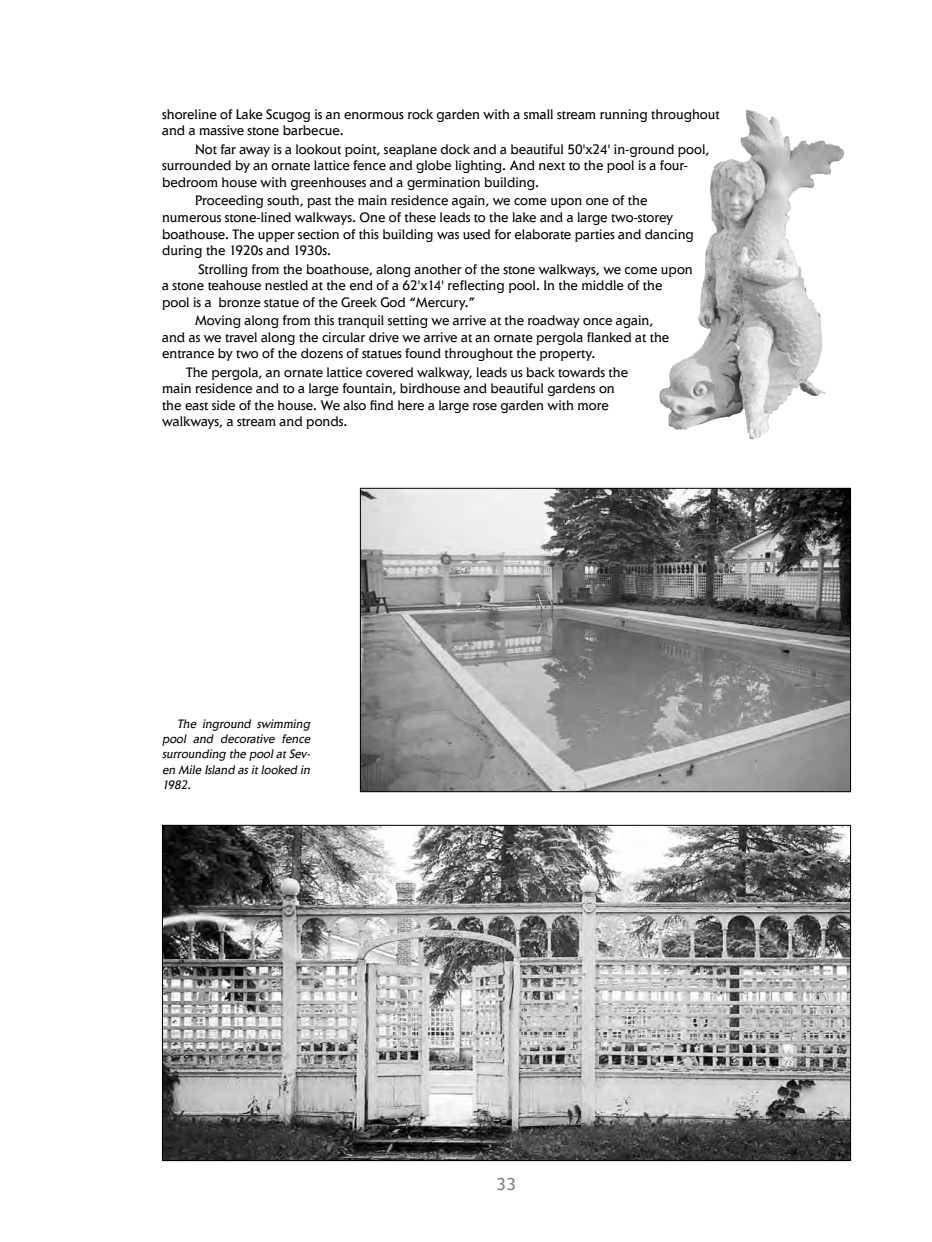
<style>
.page{position:relative;width:932px;height:1242px;background:#fff}
.page>*{position:absolute;margin:0;border:0;box-sizing:border-box;transform-origin:0 0}
.t1{font:18px "Elan";color:#808285}
.t2{font:14.25px/16.5px "Elan";color:#000;scale:.96 1}
.t3{font:italic 12.75px/15.3px "Elan";color:#000;text-align:justify;scale:.93 1}
</style>
<div class="page">
<img style="left:362px;top:490px;width:486px;height:300px">
<div style="left:360px;top:488px;width:490px;height:304px;border:1px solid #000"></div>
<img style="left:164px;top:827px;width:684px;height:332px">
<img style="left:659px;top:110px;width:167px;height:329px">
<p class="t2" style="left:162px;top:106px;width:582px">shoreline of Lake Scugog is an enormous rock garden with a small stream running throughout and a massive stone barbecue.</p>
<p class="t2" style="left:162px;top:141px;width:571px;text-indent:33px">Not far away is a lookout point, seaplane dock and a beautiful 50'x24' in-ground pool, surrounded by an ornate lattice fence and globe lighting. And next to the pool is a four&shy;bedroom house with greenhouses and a germination building.</p>
<p class="t2" style="left:162px;top:192px;width:555px;text-indent:33px">Proceeding south, past the main residence again, we come upon one of the numerous stone-lined walkways. One of these leads to the lake and a large two-storey boathouse. The upper section of this building was used for elaborate parties and dancing during the 1920s and 1930s.</p>
<p class="t2" style="left:162px;top:261px;width:554px;text-indent:36px">Strolling from the boathouse, along another of the stone walkways, we come upon a stone teahouse nestled at the end of a 62'x14' reflecting pool. In the middle of the pool is a bronze statue of the Greek God “Mercury.”</p>
<p class="t2" style="left:162px;top:312px;width:530px;text-indent:33px">Moving along from this tranquil setting we arrive at the roadway once again, and as we travel along the circular drive we arrive at an ornate pergola flanked at the entrance by two of the dozens of statues found throughout the property.</p>
<p class="t2" style="left:162px;top:364px;width:487px;text-indent:24px">The pergola, an ornate lattice covered walkway, leads us back towards the main residence and to a large fountain, birdhouse and beautiful gardens on the east side of the house. We also find here a large rose garden with more walkways, a stream and ponds.</p>
<p class="t3" style="left:162px;top:716px;width:163px;text-indent:15px">The inground swimming pool and decorative fence surrounding the poolatSev&shy;en Mile Island asitlooked in 1982.</p>
<p class="t1" style="left:496px;top:1173px;width:22px">33</p>
</div>
